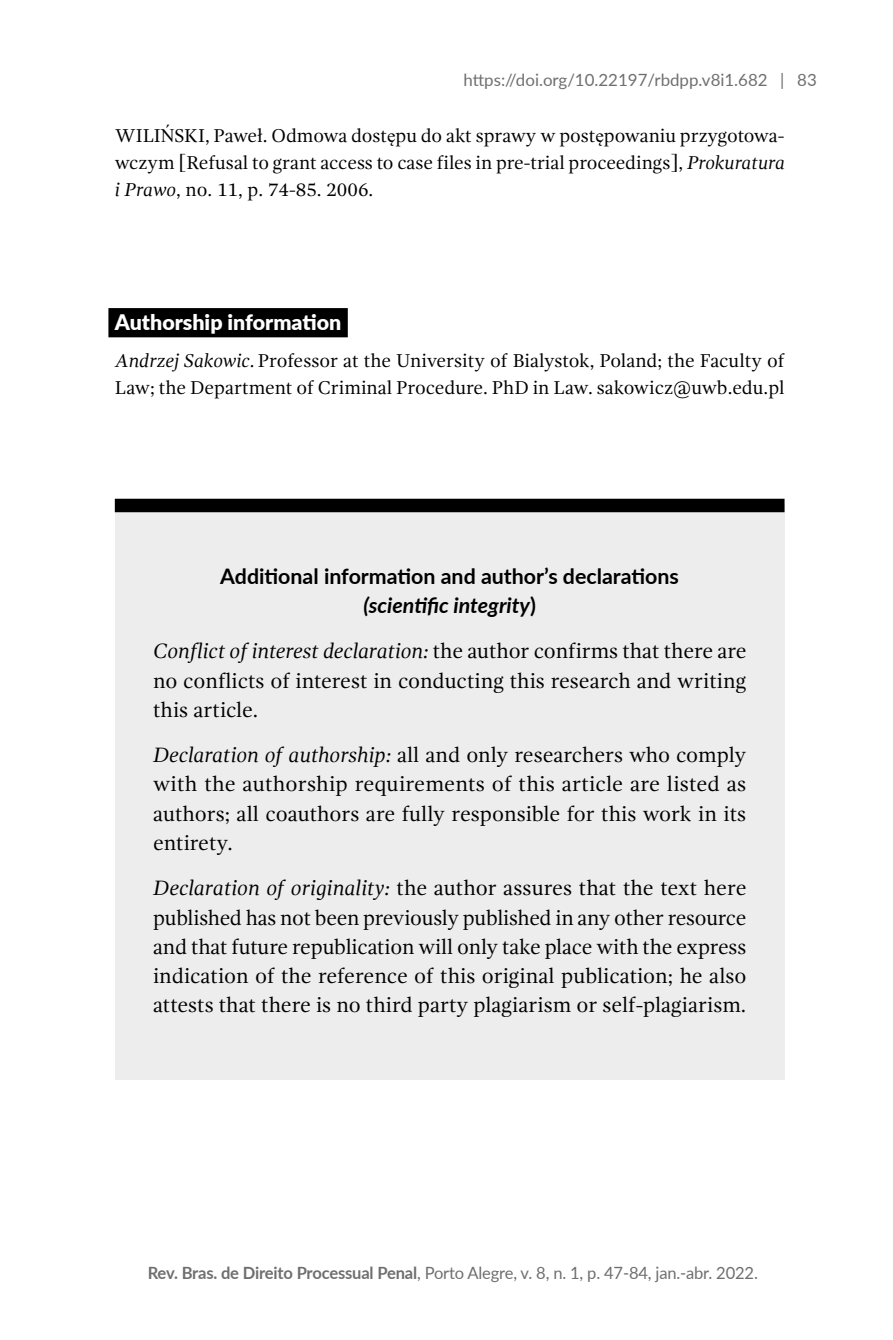
<style>
.page{position:relative;width:893px;height:1340px;background:#fff}
.page>*{position:absolute;margin:0;border:0;box-sizing:border-box;transform-origin:0 0}
.t1{font:21.38px/29.2px "Gandhi Serif";color:#000;text-align:justify}
.t2{font:700 21.38px/29.2px "Lato";color:#000;text-align:center}
.t3{font:900 21.38px "Lato";color:#fff}
.t4{font:19.12px/27px "Gandhi Serif";color:#000;text-align:justify}
.t5{font:16.88px "Lato";letter-spacing:-.01em;color:#706f6f}
.s1{font-family:"Times New Roman"}
.s2{font-style:italic}
.s3{font-weight:700}
</style>
<div class="page">
<div style="left:108px;top:308px;width:240px;height:29px;background:#000"></div>
<div style="left:115px;top:505px;width:669px;height:574px;background:#ededed"></div>
<div style="left:115px;top:499px;width:669px;height:13px;background:#000"></div>
<p class="t5" style="left:463px;top:67px;width:323px">https://doi.org/10.22197/rbdpp.v8i1.682 |</p>
<p class="t4" style="left:115px;top:122px;width:671px">WILI<span class="s1">Ń</span>SKI, Paweł. Odmowa dost<span class="s1">ę</span>pu do akt sprawy w post<span class="s1">ę</span>powaniu przygotowa&shy;wczym [Refusal to grant access to case files in pre-trial proceedings], <span class="s2">Prokuratura i Prawo</span>, no. 11, p. 74-85. 2006.</p>
<p class="t5" style="left:797px;top:67px;width:21px">83</p>
<p class="t3" style="left:115px;top:306px;width:228px">Authorship information</p>
<p class="t4" style="left:115px;top:347px;width:671px"><span class="s2">Andrzej Sakowic.</span> Professor at the University of Bialystok, Poland; the Faculty of<br>Law; the Department of Criminal Procedure. PhD in Law. sakowicz@uwb.edu.pl</p>
<p class="t2" style="left:220px;top:560px;width:460px">Additional information and author’s declarations <span class="s2">(scientific integrity</span>)</p>
<p class="t1" style="left:153px;top:636px;width:595px"><span class="s2">Conflict of interest declaration:</span> the author confirms that there are no conflicts of interest in conducting this research and writing this article.</p>
<p class="t1" style="left:153px;top:740px;width:595px"><span class="s2">Declaration of authorship:</span> all and only researchers who comply with the authorship requirements of this article are listed as authors; all coauthors are fully responsible for this work in its entirety.</p>
<p class="t1" style="left:153px;top:873px;width:595px"><span class="s2">Declaration of originality:</span> the author assures that the text here published has not been previously published in any other resource and that future republication will only take place with the express indication of the reference of this original publication; he also attests that there is no third party plagiarism or self-plagiarism.</p>
<p class="t5" style="left:148px;top:1260px;width:612px"><span class="s3">Rev. Bras. de Direito Processual Penal</span>, Porto Alegre, v. 8, n. 1, p. 47-84, jan.-abr. 2022.</p>
</div>
